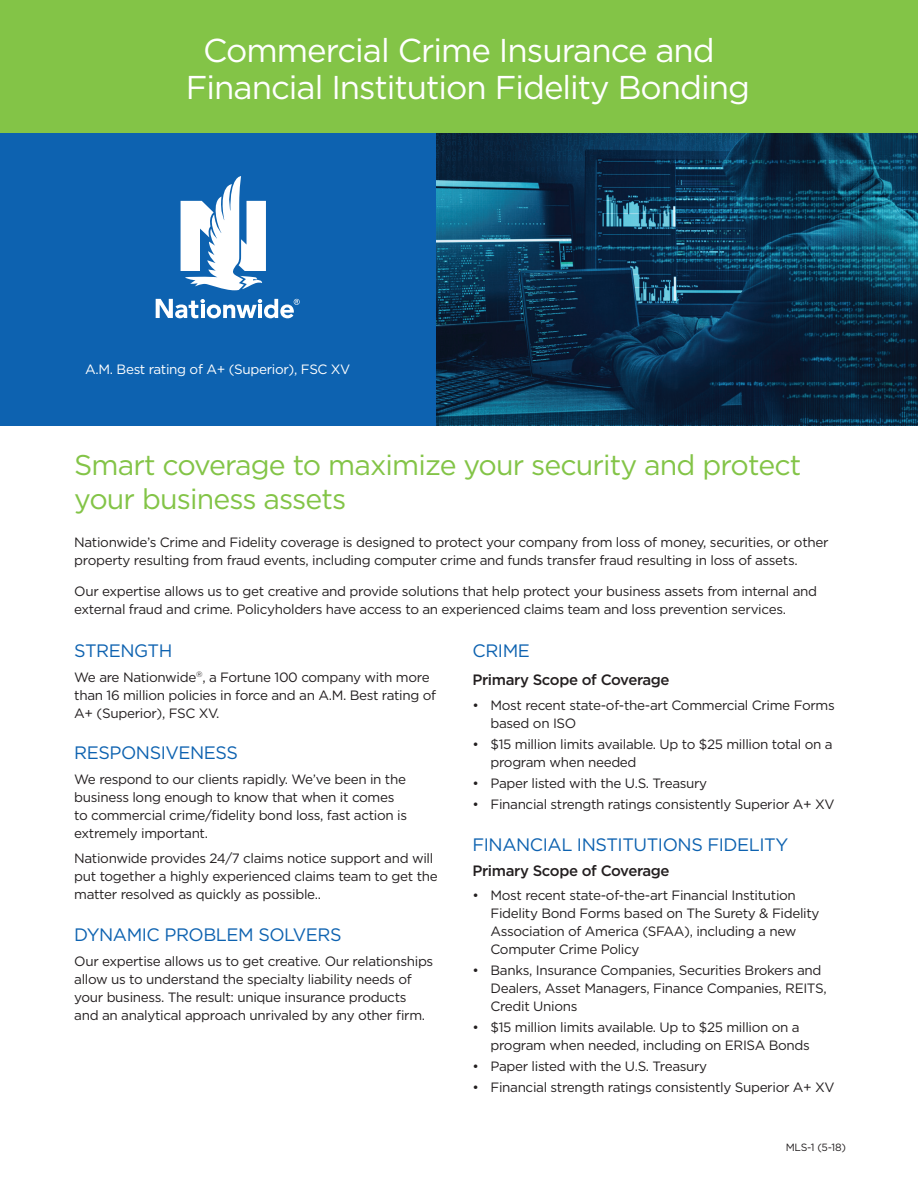
<style>
.page{position:relative;width:918px;height:1188px;background:#fff}
.page>*{position:absolute;margin:0;border:0;box-sizing:border-box;transform-origin:0 0}
.product_headline{font:33px/37.5px "Gotham";letter-spacing:-.03em;color:#fff;text-align:center}
.t1{font:28.5px/34.2px "Gotham";letter-spacing:-.03em;color:#83c447}
.subhead1{font:18px "Gotham";letter-spacing:-.025em;color:#0d62b0}
.subhead2{font:18px "Gotham";letter-spacing:-.025em;color:#0d62b0}
.subhead2-2{font:500 15px "Gotham";letter-spacing:-.025em;color:#231f20}
.copy{font:13.5px/18px "Gotham";letter-spacing:-.025em;color:#231f20}
.bullets{font:13.5px/18px "Gotham";letter-spacing:-.025em;color:#231f20}
.copy-2{font:13.5px "Gotham";letter-spacing:-.025em;color:#fff}
.copy-3{font:10.5px "Gotham";color:#231f20}
</style>
<div class="page">
<img style="left:436px;top:133px;width:482px;height:293px">
<div style="left:0;top:0;width:918px;height:133px;background:#83c447"></div>
<div style="left:0;top:133px;width:436px;height:293px;background:#0d62b0"></div>
<svg style="left:156px;top:299px;width:144px;height:19px"></svg>
<svg style="left:181px;top:176px;width:85px;height:114px"></svg>
<p class="product_headline" style="left:186px;top:30px;width:566px">Commercial Crime Insurance and<br>Financial Institution Fidelity Bonding</p>
<p class="copy-2" style="left:85px;top:362px;width:267px">A.M. Best rating of A+ (Superior), FSC XV</p>
<p class="t1" style="left:74px;top:447px;width:729px">Smart coverage to maximize your security and protect your business assets</p>
<p class="copy" style="left:74px;top:533px;width:756px">Nationwide’s Crime and Fidelity coverage is designed to protect your company from loss of money, securities, or other property resulting from fraud events, including computer crime and funds transfer fraud resulting in loss of assets.</p>
<p class="copy" style="left:74px;top:582px;width:744px">Our expertise allows us to get creative and provide solutions that help protect your business assets from internal and external fraud and crime. Policyholders have access to an experienced claims team and loss prevention services.</p>
<p class="subhead1" style="left:74px;top:640px;width:100px">STRENGTH</p>
<p class="copy" style="left:74px;top:668px;width:363px">We are Nationwide<sup>®</sup>, a Fortune 100 company with more than 16 million policies in force and an A.M. Best rating of<br>A+ (Superior), FSC XV.</p>
<p class="subhead1" style="left:74px;top:743px;width:165px">RESPONSIVENESS</p>
<p class="copy" style="left:74px;top:770px;width:334px">We respond to our clients rapidly. We’ve been in the business long enough to know that when it comes to commercial crime/fidelity bond loss, fast action is extremely important.</p>
<p class="copy" style="left:74px;top:849px;width:365px">Nationwide provides 24/7 claims notice support and will put together a highly experienced claims team to get the matter resolved as quickly as possible..</p>
<p class="subhead1" style="left:74px;top:924px;width:269px">DYNAMIC PROBLEM SOLVERS</p>
<p class="copy" style="left:74px;top:951px;width:361px">Our expertise allows us to get creative. Our relationships allow us to understand the specialty liability needs of your business. The result: unique insurance products and an analytical approach unrivaled by any other firm.</p>
<p class="subhead1" style="left:472px;top:640px;width:59px">CRIME</p>
<p class="subhead2-2" style="left:472px;top:671px;width:199px">Primary Scope of Coverage</p>
<p class="bullets" style="left:490px;top:696px;width:346px;text-indent:-18px">• Most recent state-of-the-art Commercial Crime Forms based on ISO</p>
<p class="bullets" style="left:490px;top:735px;width:344px;text-indent:-18px">• $15 million limits available. Up to $25 million total on a program when needed</p>
<p class="bullets" style="left:472px;top:774px;width:236px">• Paper listed with the U.S. Treasury</p>
<p class="bullets" style="left:472px;top:795px;width:364px">• Financial strength ratings consistently Superior A+ XV</p>
<p class="subhead2" style="left:472px;top:835px;width:317px">FINANCIAL INSTITUTIONS FIDELITY</p>
<p class="subhead2-2" style="left:472px;top:862px;width:199px">Primary Scope of Coverage</p>
<p class="bullets" style="left:490px;top:886px;width:331px;text-indent:-18px">• Most recent state-of-the-art Financial Institution Fidelity Bond Forms based on The Surety &amp; Fidelity Association of America (SFAA), including a new Computer Crime Policy</p>
<p class="bullets" style="left:490px;top:961px;width:338px;text-indent:-18px">• Banks, Insurance Companies, Securities Brokers and<br>Dealers, Asset Managers, Finance Companies, REITS,<br>Credit Unions</p>
<p class="bullets" style="left:490px;top:1018px;width:321px;text-indent:-18px">• $15 million limits available. Up to $25 million on a program when needed, including on ERISA Bonds</p>
<p class="bullets" style="left:472px;top:1057px;width:236px">• Paper listed with the U.S. Treasury</p>
<p class="bullets" style="left:472px;top:1078px;width:364px">• Financial strength ratings consistently Superior A+ XV</p>
<p class="copy-3" style="left:786px;top:1142px;width:62px">MLS-1 (5-18)</p>
</div>
